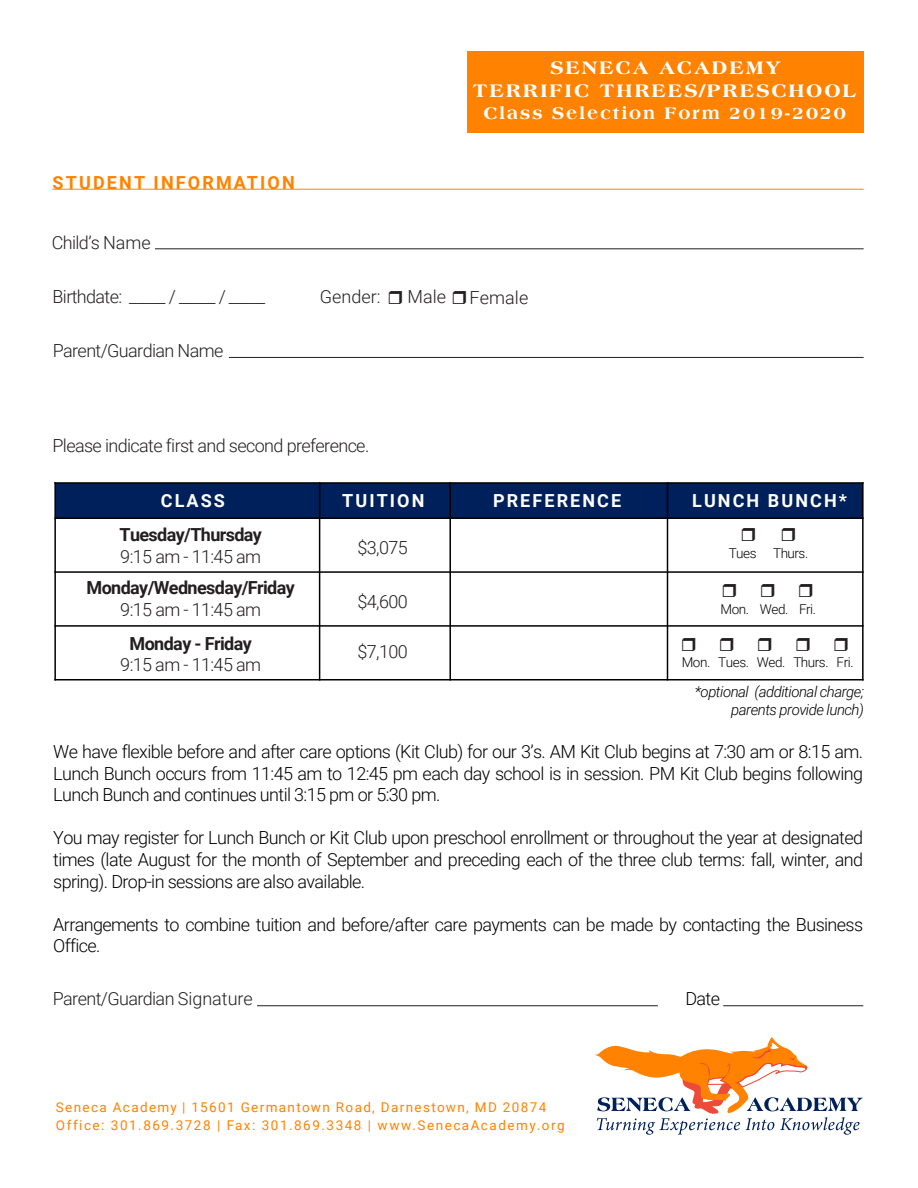
<style>
.page{position:relative;width:918px;height:1188px;background:#fff}
.page>*{position:absolute;margin:0;border:0;box-sizing:border-box;transform-origin:0 0}
.t1{font:800 19.5px/22.5px "Americana";letter-spacing:.1em;color:#fff;text-align:center}
.t2{font:700 19.5px "Times New Roman";letter-spacing:.01em;color:#fff}
.t3{font:700 19.5px "Times New Roman";letter-spacing:.03em;color:#fff}
.t4{font:300 18px/21.6px "Roboto";letter-spacing:-.035em;color:#000;text-align:justify}
.t5{font:300 18px "Roboto";letter-spacing:-.035em;color:#231f20}
.t6{font:700 18px "Roboto";letter-spacing:-.035em;color:#231f20}
.t7{font:700 18px "Roboto";letter-spacing:.115em;color:#fff}
.t8{font:800 18px "Americana";letter-spacing:.1em;color:#fff}
.t9{font:700 18px "Roboto";letter-spacing:.12em;color:#ff8200}
.t10{font:italic 300 15px/18px "Roboto";letter-spacing:-.035em;color:#000;text-align:right}
.t11{font:13.5px/18px "Roboto";letter-spacing:.105em;color:#ff8200}
.t12{font:300 13.5px "Roboto";letter-spacing:-.035em;color:#000}
</style>
<div class="page">
<div style="left:55px;top:483px;width:289px;height:35px;background:#00205b"></div>
<div style="left:344px;top:483px;width:259px;height:35px;background:#00205b"></div>
<div style="left:603px;top:483px;width:260px;height:35px;background:#00205b"></div>
<hr style="left:319px;top:482px;width:1px;height:199px;background:#000">
<hr style="left:449px;top:482px;width:2px;height:199px;background:#000">
<hr style="left:54px;top:517px;width:810px;height:2px;background:#000">
<hr style="left:54px;top:571px;width:810px;height:2px;background:#000">
<hr style="left:54px;top:625px;width:810px;height:2px;background:#000">
<hr style="left:54px;top:482px;width:2px;height:199px;background:#000">
<hr style="left:862px;top:482px;width:2px;height:199px;background:#000">
<hr style="left:54px;top:482px;width:810px;height:2px;background:#000">
<hr style="left:54px;top:679px;width:810px;height:2px;background:#000">
<div style="left:467px;top:51px;width:397px;height:82px;background:#ff8200"></div>
<hr style="left:52px;top:189px;width:812px;height:1px;background:#ff8200">
<hr style="left:155px;top:248px;width:709px;height:1px;background:#231f20">
<hr style="left:229px;top:357px;width:635px;height:1px;background:#231f20">
<hr style="left:257px;top:1005px;width:401px;height:1px;background:#231f20">
<hr style="left:723px;top:1005px;width:140px;height:1px;background:#231f20">
<hr style="left:667px;top:482px;width:1px;height:199px;background:#000">
<svg style="left:594px;top:1037px;width:269px;height:98px"></svg>
<p class="t9" style="left:53px;top:170px;width:244px">STUDENT INFORMATION</p>
<p class="t5" style="left:52px;top:230px;width:101px">Child’s Name</p>
<p class="t5" style="left:53px;top:284px;width:214px">Birthdate: _____ / _____ / _____</p>
<p class="t5" style="left:320px;top:284px;width:62px">Gender:</p>
<p class="t5" style="left:408px;top:284px;width:40px">Male</p>
<p class="t5" style="left:53px;top:338px;width:172px">Parent/Guardian Name</p>
<p class="t1" style="left:472px;top:56px;width:386px">SENECA ACADEMY<br>TERRIFIC THREES/PRESCHOOL</p>
<p class="t8" style="left:483px;top:103px;width:364px">Class Selection Form 2019-2020</p>
<p class="t2" style="left:513px;top:67px;width:98px">TERRIFIC</p>
<p class="t2" style="left:694px;top:67px;width:131px">/PRESCHOOL</p>
<p class="t2" style="left:527px;top:90px;width:48px">Class</p>
<p class="t3" style="left:664px;top:90px;width:144px">Form 2017-2018</p>
<p class="t5" style="left:470px;top:285px;width:60px">Female</p>
<p class="t5" style="left:53px;top:433px;width:318px">Please indicate first and second preference.</p>
<p class="t7" style="left:161px;top:488px;width:66px">CLASS</p>
<p class="t7" style="left:342px;top:488px;width:84px">TUITION</p>
<p class="t7" style="left:493px;top:488px;width:130px">PREFERENCE</p>
<p class="t6" style="left:119px;top:522px;width:144px">Tuesday/Thursday</p>
<p class="t5" style="left:120px;top:544px;width:142px">9:15 am - 11:45 am</p>
<p class="t6" style="left:87px;top:575px;width:210px">Monday/Wednesday/Friday</p>
<p class="t5" style="left:120px;top:597px;width:142px">9:15 am - 11:45 am</p>
<p class="t5" style="left:358px;top:535px;width:52px">$3,075</p>
<p class="t5" style="left:358px;top:589px;width:52px">$4,600</p>
<p class="t5" style="left:358px;top:639px;width:52px">$7,100</p>
<p class="t6" style="left:130px;top:630px;width:124px">Monday - Friday</p>
<p class="t5" style="left:120px;top:652px;width:142px">9:15 am - 11:45 am</p>
<p class="t7" style="left:692px;top:488px;width:156px">LUNCH BUNCH*</p>
<p class="t12" style="left:729px;top:544px;width:81px">Tues Thurs.</p>
<p class="t12" style="left:721px;top:600px;width:97px">Mon. Wed. Fri.</p>
<p class="t12" style="left:682px;top:653px;width:173px">Mon. Tues. Wed. Thurs. Fri.</p>
<p class="t10" style="left:695px;top:682px;width:171px">*optional (additional charge; parents provide lunch)</p>
<p class="t4" style="left:53px;top:740px;width:811px">We have flexible before and after care options (Kit Club) for our 3’s. AM Kit Club begins at 7:30 am or 8:15 am.<br>Lunch Bunch occurs from 11:45 am to 12:45 pm each day school is in session. PM Kit Club begins following Lunch Bunch and continues until 3:15 pm or 5:30 pm.</p>
<p class="t4" style="left:53px;top:827px;width:811px">You may register for Lunch Bunch or Kit Club upon preschool enrollment or throughout the year at designated times (late August for the month of September and preceding each of the three club terms: fall, winter, and spring). Drop-in sessions are also available.</p>
<p class="t4" style="left:53px;top:913px;width:811px">Arrangements to combine tuition and before/after care payments can be made by contacting the Business<br>Office.</p>
<p class="t5" style="left:53px;top:986px;width:202px">Parent/Guardian Signature</p>
<p class="t4" style="left:685px;top:987px;width:36px">Date</p>
<p class="t11" style="left:56px;top:1098px;width:510px">Seneca Academy | 15601 Germantown Road, Darnestown, MD 20874<br>Office: 301.869.3728 | Fax: 301.869.3348 | www.SenecaAcademy.org</p>
</div>
